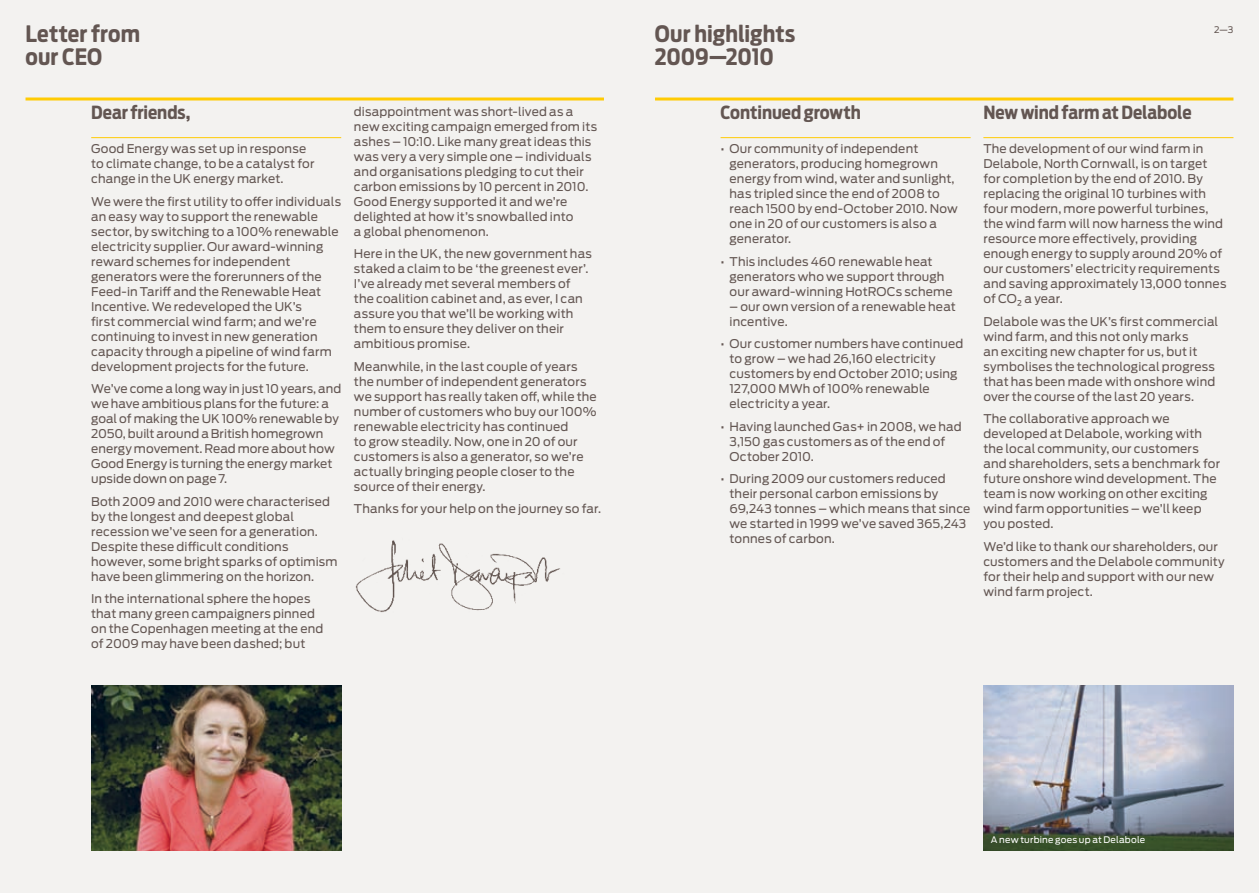
<style>
.page{position:relative;width:1259px;height:893px;background:#fff}
.page>*{position:absolute;margin:0;border:0;box-sizing:border-box;transform-origin:0 0}
.t1{font:700 22.5px/22.5px "GE Rounded";letter-spacing:.005em;color:#635652}
.t2{font:700 18px "GE Rounded";letter-spacing:-.005em;color:#635652}
.t3{font:12px/15px "Antenna";letter-spacing:.01em;color:#635652}
.t4{font:9px "Antenna";letter-spacing:.02em;color:#fff}
.t5{font:9px "Antenna";color:#635652}
</style>
<div class="page">
<div style="left:0;top:0;width:629px;height:893px;background:#f3f2f0"></div>
<hr style="left:26px;top:98px;width:578px;height:3px;background:#ffcb04">
<div style="left:629px;top:0;width:630px;height:893px;background:#f3f2f0"></div>
<hr style="left:655px;top:98px;width:578px;height:3px;background:#ffcb04">
<hr style="left:720px;top:137px;width:250px;height:1px;background:#ffcb04">
<hr style="left:983px;top:137px;width:250px;height:1px;background:#ffcb04">
<img style="left:983px;top:686px;width:250px;height:165px">
<hr style="left:91px;top:137px;width:250px;height:1px;background:#ffcb04">
<img style="left:91px;top:686px;width:250px;height:165px">
<img style="left:355px;top:540px;width:205px;height:73px">
<h1 class="t1" style="left:26px;top:23px;width:116px">Letter from our CEO</h1>
<h2 class="t2" style="left:91px;top:102px;width:101px">Dear friends,</h2>
<p class="t3" style="left:91px;top:141px;width:225px">Good Energy was set up in response to climate change, to be a catalyst for change in the UK energy market.</p>
<p class="t3" style="left:91px;top:194px;width:251px">We were the first utility to offer individuals an easy way to support the renewable sector, by switching to a 100% renewable electricity supplier. Our award-winning reward schemes for independent generators were the forerunners of the Feed-in Tariff and the Renewable Heat Incentive. We redeveloped the UK’s<br>first commercial wind farm; and we’re continuing to invest in new generation capacity through a pipeline of wind farm development projects for the future.</p>
<p class="t3" style="left:91px;top:381px;width:251px">We’ve come a long way in just 10 years, and we have ambitious plans for the future: a goal of making the UK 100% renewable by 2050, built around a British homegrown energy movement. Read more about how Good Energy is turning the energy market upside down on page 7.</p>
<p class="t3" style="left:91px;top:494px;width:248px">Both 2009 and 2010 were characterised by the longest and deepest global recession we’ve seen for a generation.<br>Despite these difficult conditions however, some bright sparks of optimism have been glimmering on the horizon.</p>
<p class="t3" style="left:91px;top:591px;width:234px">In the international sphere the hopes that many green campaigners pinned on the Copenhagen meeting at the end of 2009 may have been dashed; but</p>
<p class="t3" style="left:354px;top:104px;width:245px">disappointment was short-lived as a new exciting campaign emerged from its ashes – 10:10. Like many great ideas this was very a very simple one – individuals and organisations pledging to cut their carbon emissions by 10 percent in 2010.<br>Good Energy supported it and we’re delighted at how it’s snowballed into<br>a global phenomenon.</p>
<p class="t3" style="left:354px;top:246px;width:239px">Here in the UK, the new government has staked a claim to be ‘the greenest ever’.<br>I’ve already met several members of the coalition cabinet and, as ever, I can assure you that we’ll be working with them to ensure they deliver on their ambitious promise.</p>
<p class="t3" style="left:354px;top:359px;width:244px">Meanwhile, in the last couple of years the number of independent generators we support has really taken off, while the number of customers who buy our 100% renewable electricity has continued<br>to grow steadily. Now, one in 20 of our customers is also a generator, so we’re actually bringing people closer to the source of their energy.</p>
<p class="t3" style="left:354px;top:501px;width:249px">Thanks for your help on the journey so far.</p>
<h1 class="t1" style="left:655px;top:23px;width:142px">Our highlights<br>2009—2010</h1>
<p class="t5" style="left:1214px;top:24px;width:21px">2—3</p>
<h2 class="t2" style="left:720px;top:102px;width:142px">Continued growth</h2>
<p class="t3" style="left:729px;top:141px;width:230px;text-indent:-9px">• Our community of independent generators, producing homegrown energy from wind, water and sunlight, has tripled since the end of 2008 to reach 1500 by end-October 2010. Now one in 20 of our customers is also a generator.</p>
<p class="t3" style="left:729px;top:254px;width:225px;text-indent:-9px">• This includes 460 renewable heat generators who we support through our award-winning HotROCs scheme</p>
<p class="t3" style="left:729px;top:299px;width:228px">– our own version of a renewable heat incentive.</p>
<p class="t3" style="left:729px;top:336px;width:235px;text-indent:-9px">• Our customer numbers have continued to grow – we had 26,160 electricity customers by end October 2010; using<br>127,000 MWh of 100% renewable electricity a year.</p>
<p class="t3" style="left:729px;top:419px;width:234px;text-indent:-9px">• Having launched Gas+ in 2008, we had<br>3,150 gas customers as of the end of<br>October 2010.</p>
<p class="t3" style="left:729px;top:471px;width:242px;text-indent:-9px">• During 2009 our customers reduced their personal carbon emissions by<br>69,243 tonnes – which means that since we started in 1999 we’ve saved 365,243 tonnes of carbon.</p>
<h2 class="t2" style="left:983px;top:102px;width:210px">New wind farm at Delabole</h2>
<p class="t3" style="left:983px;top:141px;width:245px">The development of our wind farm in Delabole, North Cornwall, is on target for completion by the end of 2010. By replacing the original 10 turbines with four modern, more powerful turbines, the wind farm will now harness the wind resource more effectively, providing enough energy to supply around 20% of our customers’ electricity requirements and saving approximately 13,000 tonnes of CO</p>
<p class="t3" style="left:1017px;top:297px;width:7px">²</p>
<p class="t3" style="left:983px;top:287px;width:236px;line-height:22.5px;text-indent:41px">a year.<br>Delabole was the UK’s first commercial</p>
<p class="t3" style="left:983px;top:329px;width:233px">wind farm, and this not only marks<br>an exciting new chapter for us, but it symbolises the technological progress that has been made with onshore wind over the course of the last 20 years.</p>
<p class="t3" style="left:983px;top:411px;width:238px">The collaborative approach we developed at Delabole, working with the local community, our customers and shareholders, sets a benchmark for future onshore wind development. The team is now working on other exciting wind farm opportunities – we’ll keep you posted.</p>
<p class="t3" style="left:983px;top:539px;width:243px">We’d like to thank our shareholders, our customers and the Delabole community for their help and support with our new wind farm project.</p>
<p class="t4" style="left:991px;top:834px;width:156px">A new turbine goes up at Delabole</p>
</div>
